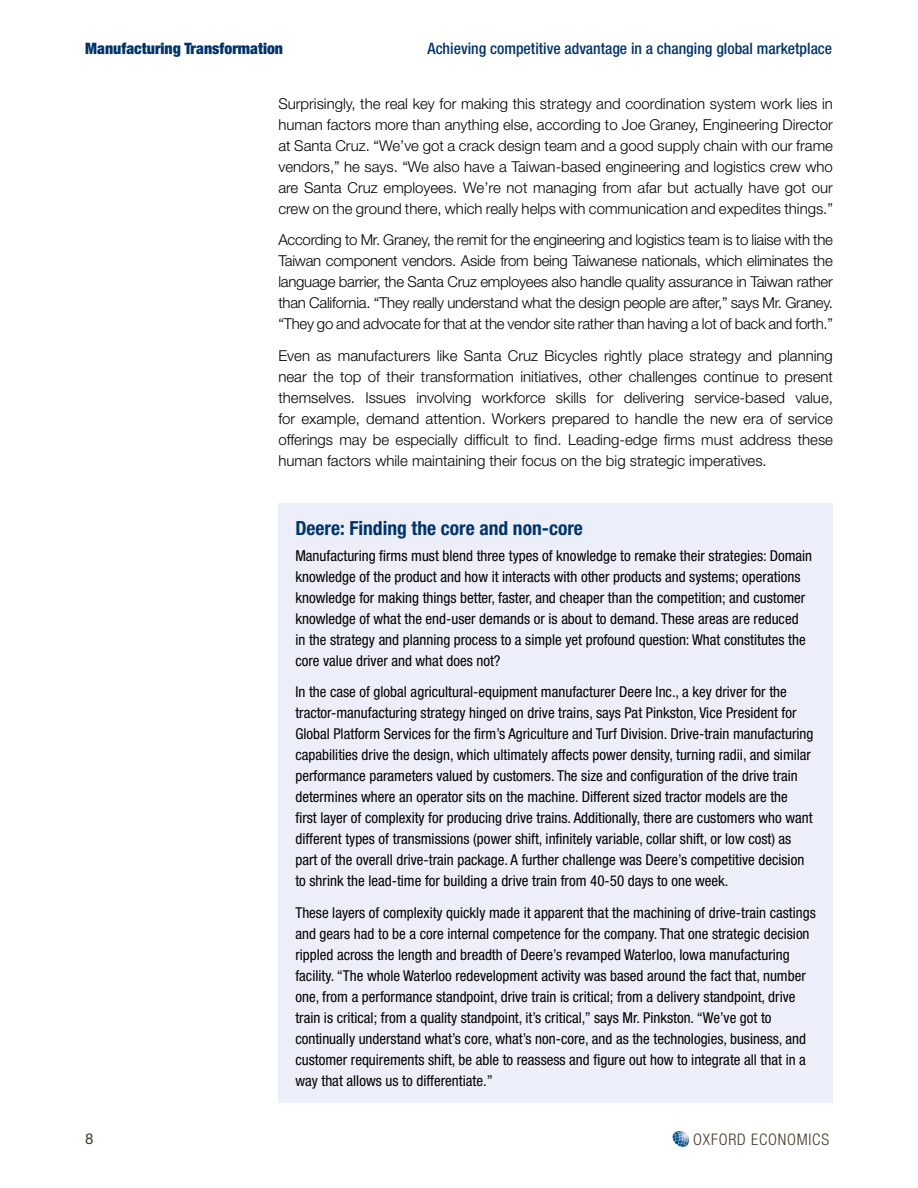
<style>
.page{position:relative;width:918px;height:1188px;background:#fff}
.page>*{position:absolute;margin:0;border:0;box-sizing:border-box;transform-origin:0 0}
.t1{font:700 condensed 19.5px "Helvetica Neue LT Std";color:#003469}
.t2{font:300 condensed 15.9px "Helvetica Neue LT Std";letter-spacing:.05em;color:#423a2b}
.t3{font:500 condensed 15.75px "Helvetica Neue LT Std";color:#003469}
.t4{font:900 condensed 15.75px "Helvetica Neue LT Std";color:#003469}
.t5{font:condensed 15px/21px "Helvetica Neue LT Std";color:#000}
.t6{font:300 15px/21px "Helvetica Neue LT Std";color:#000;text-align:justify}
.t7{font:15px "Helvetica Neue LT Std";color:#423a2b}
</style>
<div class="page">
<svg style="left:673px;top:1131px;width:16px;height:9px"></svg>
<div style="left:278px;top:504px;width:555px;height:599px;background:#eceff9"></div>
<p class="t4" style="left:85px;top:38px;width:199px">Manufacturing Transformation</p>
<p class="t3" style="left:428px;top:39px;width:406px">Achieving competitive advantage in a changing global marketplace</p>
<p class="t6" style="left:278px;top:92px;width:556px">Surprisingly, the real key for making this strategy and coordination system work lies in human factors more than anything else, according to Joe Graney, Engineering Director at Santa Cruz. “We’ve got a crack design team and a good supply chain with our frame vendors,” he says. “We also have a Taiwan-based engineering and logistics crew who are Santa Cruz employees. We’re not managing from afar but actually have got our crew on the ground there, which really helps with communication and expedites things.”</p>
<p class="t6" style="left:278px;top:229px;width:556px">According to Mr. Graney, the remit for the engineering and logistics team is to liaise with the Taiwan component vendors. Aside from being Taiwanese nationals, which eliminates the language barrier, the Santa Cruz employees also handle quality assurance in Taiwan rather than California. “They really understand what the design people are after,” says Mr. Graney. “They go and advocate for that at the vendor site rather than having a lot of back and forth.”</p>
<p class="t6" style="left:278px;top:344px;width:556px">Even as manufacturers like Santa Cruz Bicycles rightly place strategy and planning near the top of their transformation initiatives, other challenges continue to present themselves. Issues involving workforce skills for delivering service-based value, for example, demand attention. Workers prepared to handle the new era of service offerings may be especially difficult to find. Leading-edge firms must address these human factors while maintaining their focus on the big strategic imperatives.</p>
<h1 class="t1" style="left:295px;top:516px;width:289px">Deere: Finding the core and non-core</h1>
<p class="t5" style="left:295px;top:545px;width:518px">Manufacturing firms must blend three types of knowledge to remake their strategies: Domain knowledge of the product and how it interacts with other products and systems; operations knowledge for making things better, faster, and cheaper than the competition; and customer knowledge of what the end-user demands or is about to demand. These areas are reduced in the strategy and planning process to a simple yet profound question: What constitutes the core value driver and what does not?</p>
<p class="t5" style="left:295px;top:681px;width:520px">In the case of global agricultural-equipment manufacturer Deere Inc., a key driver for the tractor-manufacturing strategy hinged on drive trains, says Pat Pinkston, Vice President for Global Platform Services for the firm’s Agriculture and Turf Division. Drive-train manufacturing capabilities drive the design, which ultimately affects power density, turning radii, and similar performance parameters valued by customers. The size and configuration of the drive train determines where an operator sits on the machine. Different sized tractor models are the<br>first layer of complexity for producing drive trains. Additionally, there are customers who want different types of transmissions (power shift, infinitely variable, collar shift, or low cost) as part of the overall drive-train package. A further challenge was Deere’s competitive decision to shrink the lead-time for building a drive train from 40-50 days to one week.</p>
<p class="t5" style="left:295px;top:902px;width:522px">These layers of complexity quickly made it apparent that the machining of drive-train castings and gears had to be a core internal competence for the company. That one strategic decision rippled across the length and breadth of Deere’s revamped Waterloo, Iowa manufacturing facility. “The whole Waterloo redevelopment activity was based around the fact that, number one, from a performance standpoint, drive train is critical; from a delivery standpoint, drive train is critical; from a quality standpoint, it’s critical,” says Mr. Pinkston. “We’ve got to continually understand what’s core, what’s non-core, and as the technologies, business, and customer requirements shift, be able to reassess and figure out how to integrate all that in a way that allows us to differentiate.”</p>
<p class="t7" style="left:85px;top:1130px;width:10px">8</p>
<p class="t2" style="left:693px;top:1130px;width:137px">OXFORD ECONOMICS</p>
</div>
